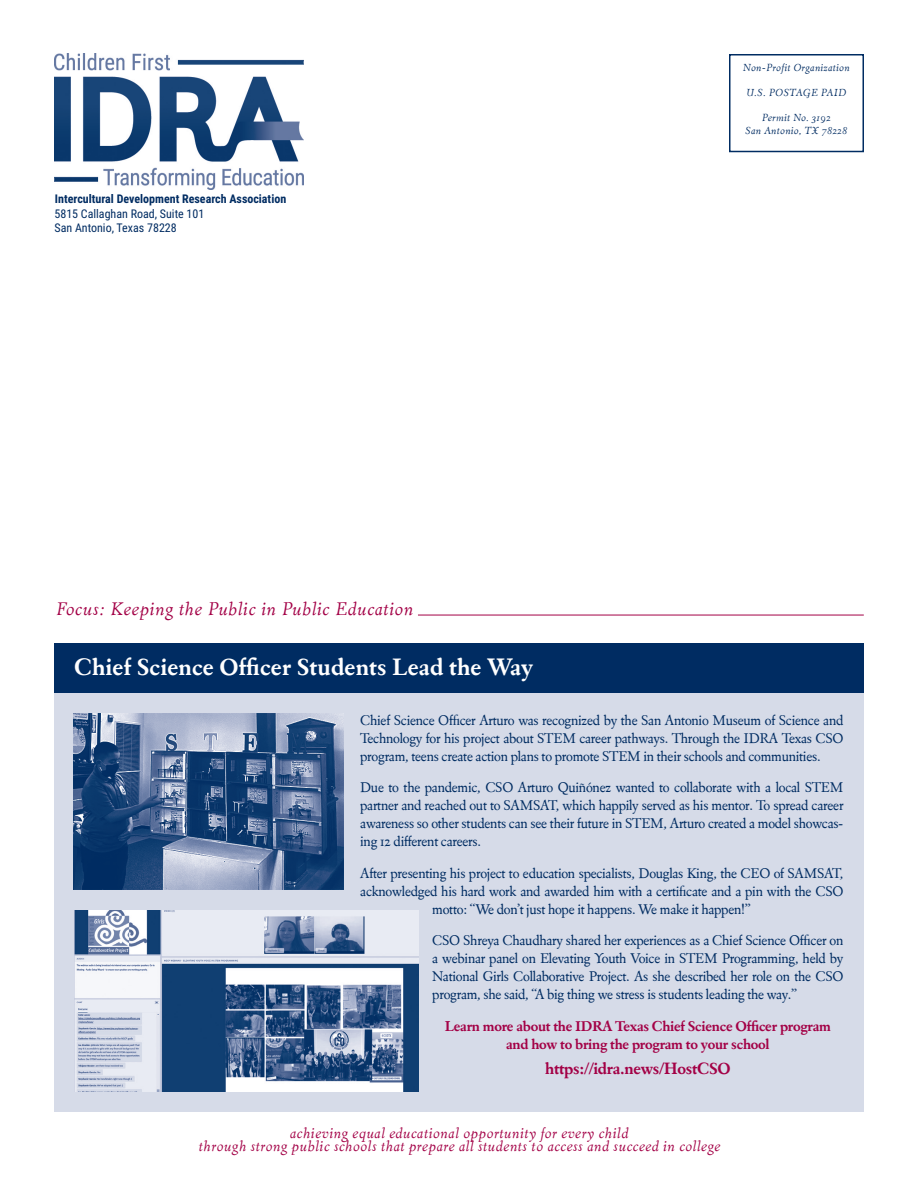
<style>
.page{position:relative;width:918px;height:1188px;background:#fff}
.page>*{position:absolute;margin:0;border:0;box-sizing:border-box;transform-origin:0 0}
.subhead{font:700 24px "Eldorado Text";color:#fff}
.t1{font:italic 18.75px "Eldorado Text";letter-spacing:.04em;color:#a30146}
.Paragraph_Style_1{font:700 16.5px "Eldorado Text";letter-spacing:-.02em;color:#a30146}
.t2{font:italic 15px "Eldorado Text";letter-spacing:.04em;color:#a30146}
.Paragraph_Style_1-2{font:14.4px/18px "Eldorado Text";letter-spacing:-.02em;color:#002c62;text-align:justify}
.Paragraph_Style_1-3{font:700 14.4px/18px "Eldorado Text";letter-spacing:-.02em;color:#a30146;text-align:center}
.t3{font:12px "Roboto Condensed";color:#002c62}
.t4{font:700 12px "Roboto Condensed";color:#002c62}
.t5{font:italic 10.5px "Eldorado Text";letter-spacing:.04em;color:#002c62}
</style>
<div class="page">
<div style="left:729px;top:54px;width:135px;height:98px;border:2px solid #002c62"></div>
<img style="left:54px;top:54px;width:250px;height:135px">
<hr style="left:418px;top:615px;width:446px;height:1px;background:#a30146">
<div style="left:54px;top:661px;width:810px;height:451px;background:#d6dbe8"></div>
<div style="left:54px;top:643px;width:810px;height:49px;background:#002c62"></div>
<img style="left:74px;top:714px;width:270px;height:175px">
<img style="left:74px;top:911px;width:345px;height:181px">
<p class="t4" style="left:55px;top:190px;width:233px">Intercultural Development Research Association</p>
<p class="t3" style="left:54px;top:205px;width:151px">5815 Callaghan Road, Suite 101</p>
<p class="t3" style="left:54px;top:220px;width:124px">San Antonio, Texas 78228</p>
<p class="t1" style="left:57px;top:598px;width:359px">Focus: Keeping the Public in Public Education</p>
<p class="t5" style="left:743px;top:62px;width:108px">Non-Profit Organization</p>
<p class="t5" style="left:746px;top:87px;width:102px">U.S. POSTAGE PAID</p>
<p class="t5" style="left:762px;top:112px;width:70px">Permit No. 3192</p>
<p class="t5" style="left:746px;top:125px;width:103px">San Antonio, TX 78228</p>
<p class="subhead" style="left:74px;top:652px;width:460px">Chief Science Officer Students Lead the Way</p>
<p class="Paragraph_Style_1-2" style="left:360px;top:711px;width:485px">Chief Science Officer Arturo was recognized by the San Antonio Museum of Science and Technology for his project about STEM career pathways. Through the IDRA Texas CSO program, teens create action plans to promote STEM in their schools and communities.</p>
<p class="Paragraph_Style_1-2" style="left:360px;top:779px;width:485px">Due to the pandemic, CSO Arturo Quiñónez wanted to collaborate with a local STEM partner and reached out to SAMSAT, which happily served as his mentor. To spread career awareness so other students can see their future in STEM, Arturo created a model showcas&shy;ing 12 different careers.</p>
<p class="Paragraph_Style_1-2" style="left:360px;top:864px;width:485px">After presenting his project to education specialists, Douglas King, the CEO of SAMSAT,</p>
<p class="Paragraph_Style_1-2" style="left:360px;top:882px;width:485px">acknowledged his hard work and awarded him with a certificate and a pin with the CSO</p>
<p class="Paragraph_Style_1-2" style="left:432px;top:900px;width:320px">motto: “We don’t just hope it happens. We make it happen!”</p>
<p class="Paragraph_Style_1-2" style="left:432px;top:932px;width:413px">CSO Shreya Chaudhary shared her experiences as a Chief Science Officer on a webinar panel on Elevating Youth Voice in STEM Programming, held by National Girls Collaborative Project. As she described her role on the CSO program, she said, “A big thing we stress is students leading the way.”</p>
<p class="Paragraph_Style_1-3" style="left:445px;top:1017px;width:388px">Learn more about the IDRA Texas Chief Science Officer program and how to bring the program to your school</p>
<p class="Paragraph_Style_1" style="left:545px;top:1058px;width:187px">https://idra.news/HostCSO</p>
<p class="t2" style="left:290px;top:1124px;width:340px">achieving equal educational opportunity for every child</p>
<p class="t2" style="left:199px;top:1138px;width:523px">through strong public schools that prepare all students to access and succeed in college</p>
</div>
